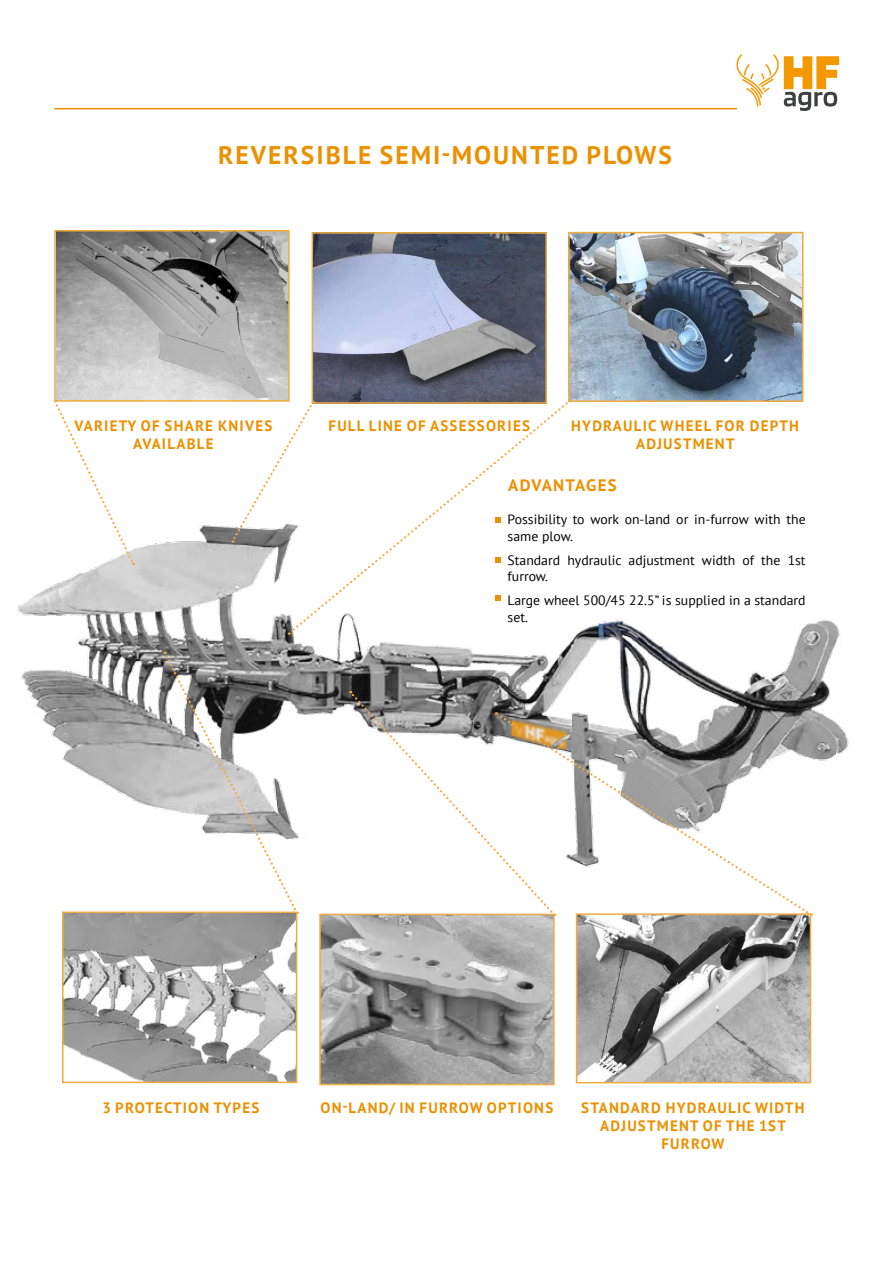
<style>
.page{position:relative;width:893px;height:1263px;background:#fff}
.page>*{position:absolute;margin:0;border:0;box-sizing:border-box;transform-origin:0 0}
.t1{font:700 25.5px "PT Sans";letter-spacing:.08em;color:#eb9001}
.t2{font:700 16.5px "PT Sans";letter-spacing:.08em;color:#eb9001}
.t3{font:700 15px/18px "PT Sans";letter-spacing:.08em;color:#eb9001;text-align:center}
.t4{font:13.5px/16.5px "PT Sans";color:#000}
</style>
<div class="page">
<img style="left:18px;top:525px;width:831px;height:314px">
<img style="left:57px;top:233px;width:230px;height:166px">
<div style="left:54px;top:230px;width:236px;height:172px;border:2px solid #f0ac40"></div>
<img style="left:65px;top:914px;width:229px;height:166px">
<div style="left:62px;top:911px;width:235px;height:172px;border:2px solid #f0ac40"></div>
<img style="left:315px;top:235px;width:229px;height:165px">
<div style="left:312px;top:232px;width:235px;height:172px;border:2px solid #f0ac40"></div>
<img style="left:322px;top:917px;width:230px;height:165px">
<div style="left:319px;top:914px;width:236px;height:171px;border:2px solid #f0ac40"></div>
<img style="left:571px;top:235px;width:229px;height:164px">
<div style="left:568px;top:232px;width:235px;height:170px;border:2px solid #f0ac40"></div>
<img style="left:579px;top:916px;width:229px;height:164px">
<div style="left:576px;top:913px;width:235px;height:170px;border:2px solid #f0ac40"></div>
<svg style="left:734px;top:54px;width:105px;height:57px"></svg>
<hr style="left:54px;top:108px;width:683px;height:1px;background:#eb9001">
<svg style="left:54px;top:400px;width:81px;height:165px"></svg>
<svg style="left:230px;top:401px;width:57px;height:142px"></svg>
<svg style="left:163px;top:652px;width:135px;height:262px"></svg>
<svg style="left:349px;top:691px;width:205px;height:224px"></svg>
<svg style="left:495px;top:711px;width:315px;height:204px"></svg>
<svg style="left:287px;top:400px;width:283px;height:235px"></svg>
<svg style="left:495px;top:517px;width:6px;height:6px"></svg>
<svg style="left:495px;top:557px;width:6px;height:5px"></svg>
<svg style="left:495px;top:595px;width:6px;height:6px"></svg>
<h1 class="t1" style="left:218px;top:138px;width:455px">REVERSIBLE SEMI-MOUNTED PLOWS</h1>
<p class="t3" style="left:75px;top:417px;width:199px">VARIETY OF SHARE KNIVES<br>AVAILABLE</p>
<p class="t3" style="left:329px;top:417px;width:203px">FULL LINE OF ASSESSORIES</p>
<p class="t3" style="left:571px;top:417px;width:229px">HYDRAULIC WHEEL FOR DEPTH<br>ADJUSTMENT</p>
<p class="t2" style="left:508px;top:474px;width:110px">ADVANTAGES</p>
<p class="t4" style="left:508px;top:511px;width:300px">Possibility to work on-land or in-furrow with the same plow.</p>
<p class="t4" style="left:508px;top:551px;width:300px">Standard hydraulic adjustment width of the 1st furrow.</p>
<p class="t4" style="left:508px;top:592px;width:300px">Large wheel 500/45 22.5” is supplied in a standard set.</p>
<p class="t3" style="left:102px;top:1098px;width:159px">3 PROTECTION TYPES</p>
<p class="t3" style="left:321px;top:1098px;width:234px">ON-LAND/ IN FURROW OPTIONS</p>
<p class="t3" style="left:581px;top:1098px;width:225px">STANDARD HYDRAULIC WIDTH<br>ADJUSTMENT OF THE 1ST<br>FURROW</p>
</div>
